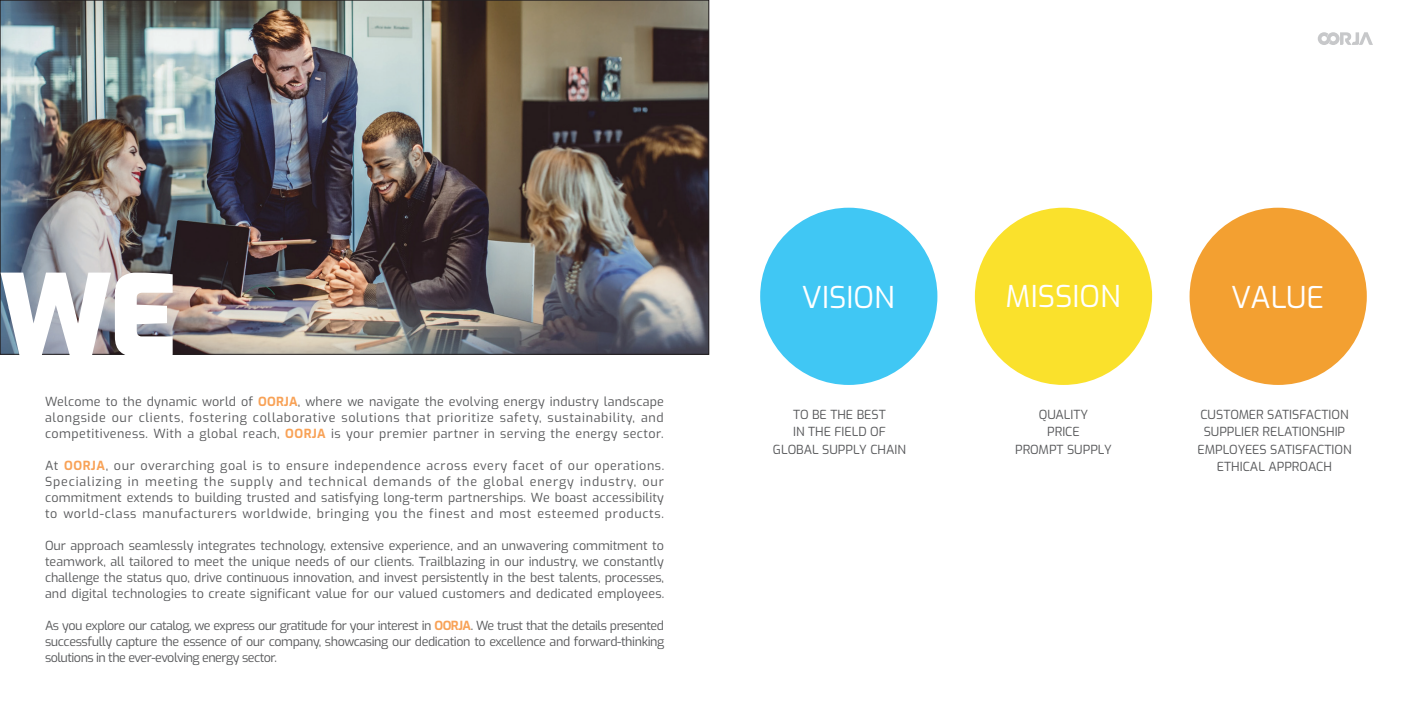
<style>
.page{position:relative;width:1418px;height:709px;background:#fff}
.page>*{position:absolute;margin:0;border:0;box-sizing:border-box;transform-origin:0 0}
.t1{font:900 112.5px "Exo";color:#fff}
.t2{font:30px "Exo";color:#fff}
.t3{font:12.5px/16px "Exo";color:#57585a;text-align:justify}
.s1{font-weight:700;color:#f8a257}
</style>
<div class="page">
<img style="left:2px;top:2px;width:705px;height:350px">
<div style="left:760px;top:208px;width:177px;height:177px;background:#40c7f4;border-radius:50%"></div>
<div style="left:974px;top:208px;width:178px;height:177px;background:#fae12c;border-radius:50%"></div>
<div style="left:1189px;top:208px;width:177px;height:177px;background:#f3a031;border-radius:50%"></div>
<svg style="left:1317px;top:32px;width:55px;height:13px"></svg>
<h1 class="t1" style="left:0;top:228px;width:178px">WE</h1>
<p class="t3" style="left:45px;top:393px;width:620px">Welcome to the dynamic world of <span class="s1">OORJA</span>, where we navigate the evolving energy industry landscape alongside our clients, fostering collaborative solutions that prioritize safety, sustainability, and competitiveness. With a global reach, <span class="s1">OORJA</span> is your premier partner in serving the energy sector.</p>
<p class="t3" style="left:45px;top:457px;width:621px">At <span class="s1">OORJA</span>, our overarching goal is to ensure independence across every facet of our operations.<br>Specializing in meeting the supply and technical demands of the global energy industry, our commitment extends to building trusted and satisfying long-term partnerships. We boast accessibility to world-class manufacturers worldwide, bringing you the finest and most esteemed products.</p>
<p class="t3" style="left:45px;top:537px;width:620px">Our approach seamlessly integrates technology, extensive experience, and an unwavering commitment to teamwork, all tailored to meet the unique needs of our clients. Trailblazing in our industry, we constantly challenge the status quo, drive continuous innovation, and invest persistently in the best talents, processes, and digital technologies to create significant value for our valued customers and dedicated employees.</p>
<p class="t3" style="left:45px;top:617px;width:621px">As you explore our catalog, we express our gratitude for your interest in <span class="s1">OORJA</span>. We trust that the details presented successfully capture the essence of our company, showcasing our dedication to excellence and forward-thinking solutions in the ever-evolving energy sector.</p>
<h2 class="t2" style="left:802px;top:274px;width:94px">VISION</h2>
<h2 class="t2" style="left:1005px;top:274px;width:116px">MISSION</h2>
<h2 class="t2" style="left:1231px;top:274px;width:94px">VALUE</h2>
<p class="t3" style="left:773px;top:404px;width:135px;line-height:17.5px;text-align:center">TO BE THE BEST<br>IN THE FIELD OF<br>GLOBAL SUPPLY CHAIN</p>
<p class="t3" style="left:1015px;top:404px;width:98px;line-height:17.5px;text-align:center">QUALITY<br>PRICE<br>PROMPT SUPPLY</p>
<p class="t3" style="left:1197px;top:404px;width:156px;line-height:17.5px;text-align:center">CUSTOMER SATISFACTION<br>SUPPLIER RELATIONSHIP<br>EMPLOYEES SATISFACTION<br>ETHICAL APPROACH</p>
</div>
